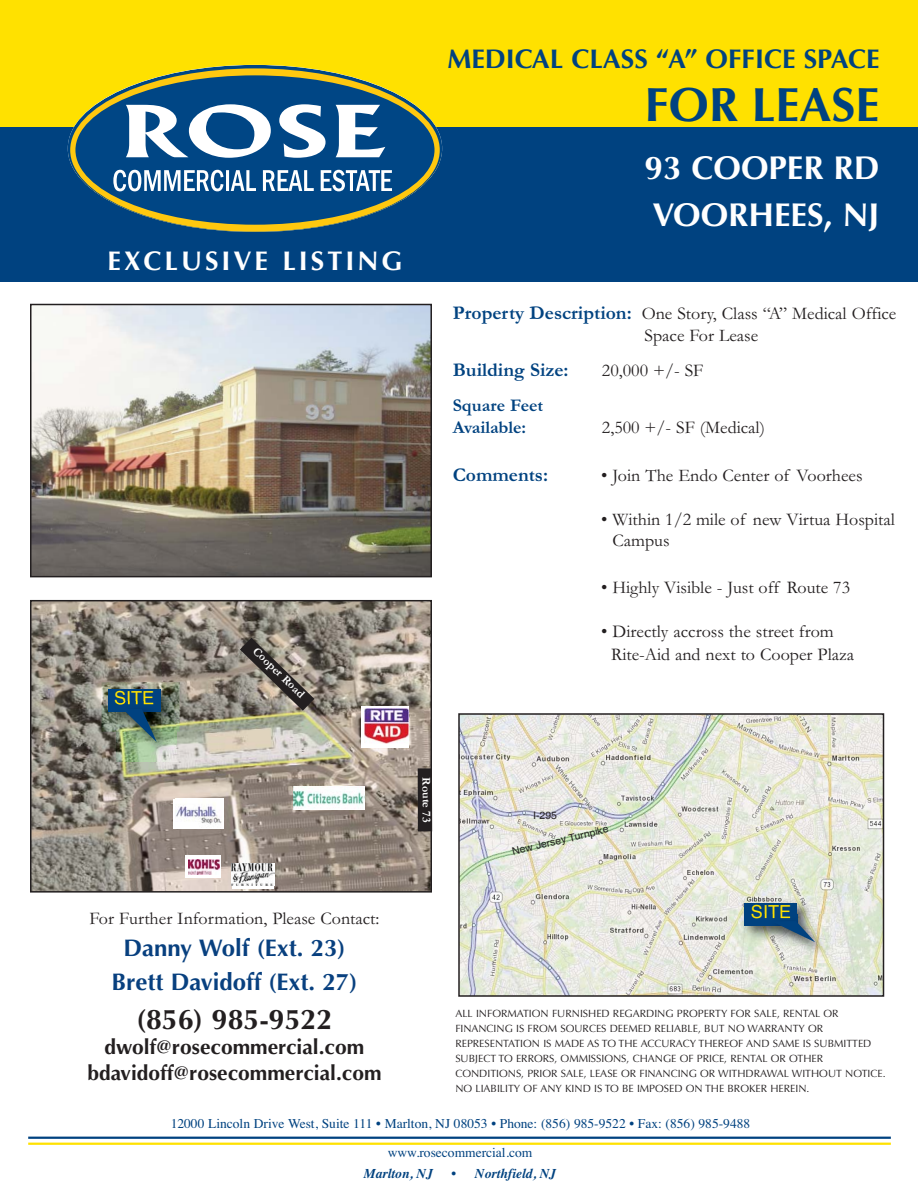
<style>
.page{position:relative;width:918px;height:1188px;background:#fff}
.page>*{position:absolute;margin:0;border:0;box-sizing:border-box;transform-origin:0 0}
.t1{font:700 48px "Optima";color:#004280}
.t2{font:700 33px/47.1px "Optima";color:#fff}
.t3{font:700 28.5px "Optima";color:#231f20}
.t4{font:700 27px "Optima";color:#004280}
.t5{font:700 27px "Optima";letter-spacing:.11em;color:#fff}
.t6{font:700 24px/34.2px "Optima";color:#08407f;text-align:center}
.t7{font:700 21px/25.5px "Optima";color:#231f20;text-align:center}
.t8{font:700 19.5px "Garamond";color:#004280}
.t9{font:18px/22.4px "Garamond";color:#231f20}
.t10{font:700 18px/21.6px "Garamond";color:#004280}
.t11{font:18px "Helvetica";color:#ffe100}
.t12{font:13.5px/28.8px "Times";color:#004280;text-align:center}
.t13{font:italic 700 13.5px "Times";color:#004280}
.t14{font:700 12px "Garamond";letter-spacing:-.005em;color:#fff}
.t15{font:10.5px/15px "Optima";color:#231f20}
.t16{font:10.5px "Helvetica";color:#231f20}
.s1{font-weight:700;font-size:19.5px;color:#004280}
</style>
<div class="page">
<div style="left:0;top:0;width:918px;height:134px;background:#ffe100"></div>
<div style="left:0;top:127px;width:918px;height:155px;background:#004280"></div>
<img style="left:33px;top:307px;width:396px;height:267px">
<div style="left:30px;top:304px;width:402px;height:273px;border:2px solid #231f20"></div>
<img style="left:33px;top:603px;width:396px;height:287px">
<div style="left:30px;top:600px;width:402px;height:293px;border:2px solid #231f20"></div>
<hr style="left:28px;top:1143px;width:863px;height:2px;background:#ffe100">
<hr style="left:28px;top:1137px;width:863px;height:2px;background:#004280">
<svg style="left:68px;top:65px;width:374px;height:167px"></svg>
<div style="left:75px;top:75px;width:360px;height:150px;background:#004685;border-radius:50%"></div>
<svg style="left:126px;top:104px;width:259px;height:54px"></svg>
<svg style="left:113px;top:170px;width:279px;height:21px"></svg>
<img style="left:102px;top:682px;width:78px;height:50px">
<div style="left:108px;top:689px;width:52px;height:23px;background:#004280"></div>
<img style="left:116px;top:702px;width:60px;height:60px">
<img style="left:116px;top:702px;width:44px;height:10px">
<img style="left:116px;top:702px;width:37px;height:3px">
<svg style="left:123px;top:709px;width:34px;height:33px"></svg>
<svg style="left:240px;top:638px;width:74px;height:73px"></svg>
<div style="left:418px;top:768px;width:14px;height:63px;background:#231f20"></div>
<div style="left:185px;top:856px;width:36px;height:22px;background:linear-gradient(to right,#fff,#fff)"></div>
<img style="left:188px;top:860px;width:32px;height:15px">
<div style="left:232px;top:863px;width:42px;height:26px;background:#fff"></div>
<img style="left:232px;top:863px;width:42px;height:23px">
<img style="left:293px;top:786px;width:71px;height:23px">
<svg style="left:362px;top:706px;width:48px;height:42px"></svg>
<img style="left:364px;top:709px;width:44px;height:35px">
<div style="left:173px;top:799px;width:51px;height:30px;background:#fff"></div>
<img style="left:176px;top:806px;width:46px;height:19px">
<img style="left:461px;top:716px;width:420px;height:278px">
<div style="left:458px;top:713px;width:426px;height:284px;border:2px solid #231f20"></div>
<img style="left:738px;top:896px;width:78px;height:49px">
<div style="left:745px;top:903px;width:52px;height:23px;background:#004280"></div>
<img style="left:765px;top:914px;width:70px;height:48px">
<img style="left:765px;top:914px;width:25px;height:4px">
<svg style="left:772px;top:921px;width:43px;height:21px"></svg>
<h3 class="t5" style="left:108px;top:250px;width:296px">EXCLUSIVE LISTING</h3>
<h3 class="t11" style="left:114px;top:691px;width:42px">SITE</h3>
<p class="t14" style="left:258px;top:646px;width:69px;rotate:44deg">Cooper Road</p>
<h3 class="t4" style="left:447px;top:48px;width:434px">MEDICAL CLASS “A” OFFICE SPACE</h3>
<h1 class="t1" style="left:645px;top:85px;width:236px">FOR LEASE</h1>
<h2 class="t2" style="left:645px;top:148px;width:236px">93 COOPER RD<br>VOORHEES, NJ</h2>
<h3 class="t9" style="left:644px;top:304px;width:254px;text-indent:-192px"><span class="s1">Property Description:</span> One Story, Class “A” Medical Office<br>Space For Lease</h3>
<h3 class="t8" style="left:453px;top:362px;width:117px">Building Size:</h3>
<h3 class="t9" style="left:602px;top:361px;width:103px">20,000 +/- SF</h3>
<h3 class="t10" style="left:453px;top:396px;width:92px">Square Feet<br>Available:</h3>
<h3 class="t9" style="left:602px;top:418px;width:165px">2,500 +/- SF (Medical)</h3>
<h3 class="t8" style="left:453px;top:467px;width:97px">Comments:</h3>
<h3 class="t9" style="left:601px;top:466px;width:263px">• Join The Endo Center of Voorhees</h3>
<h3 class="t9" style="left:612px;top:511px;width:284px;line-height:21px;text-indent:-11px">• Within 1/2 mile of new Virtua Hospital<br>Campus</h3>
<h3 class="t9" style="left:601px;top:578px;width:250px">• Highly Visible - Just off Route 73</h3>
<h3 class="t9" style="left:611px;top:622px;width:244px;text-indent:-10px">• Directly accross the street from<br>Rite-Aid and next to Cooper Plaza</h3>
<h3 class="t9" style="left:89px;top:910px;width:292px">For Further Information, Please Contact:</h3>
<h3 class="t6" style="left:112px;top:933px;width:247px">Danny Wolf (Ext. 23)<br>Brett Davidoff (Ext. 27)</h3>
<h3 class="t3" style="left:137px;top:1007px;width:197px">(856) 985-9522</h3>
<h3 class="t7" style="left:87px;top:1037px;width:296px">dwolf@rosecommercial.com bdavidoff@rosecommercial.com</h3>
<p class="t14" style="left:431px;top:777px;width:47px;rotate:90deg">Route 73</p>
<p class="t16" style="left:533px;top:811px;width:25px">I-295</p>
<p class="t16" style="left:512px;top:848px;width:100px;rotate:-14deg">New Jersey Turnpike</p>
<h3 class="t11" style="left:751px;top:905px;width:42px">SITE</h3>
<p class="t15" style="left:455px;top:1006px;width:432px">ALL INFORMATION FURNISHED REGARDING PROPERTY FOR SALE, RENTAL OR FINANCING IS FROM SOURCES DEEMED RELIABLE, BUT NO WARRANTY OR REPRESENTATION IS MADE AS TO THE ACCURACY THEREOF AND SAME IS SUBMITTED SUBJECT TO ERRORS, OMMISSIONS, CHANGE OF PRICE, RENTAL OR OTHER CONDITIONS, PRIOR SALE, LEASE OR FINANCING OR WITHDRAWAL WITHOUT NOTICE.<br>NO LIABILITY OF ANY KIND IS TO BE IMPOSED ON THE BROKER HEREIN.</p>
<p class="t12" style="left:171px;top:1110px;width:581px">12000 Lincoln Drive West, Suite 111 • Marlton, NJ 08053 • Phone: (856) 985-9522 • Fax: (856) 985-9488 www.rosecommercial.com</p>
<p class="t13" style="left:364px;top:1169px;width:71px">Marlton, NJ</p>
<p class="t13" style="left:452px;top:1169px;width:106px">• Northfield, NJ</p>
</div>
